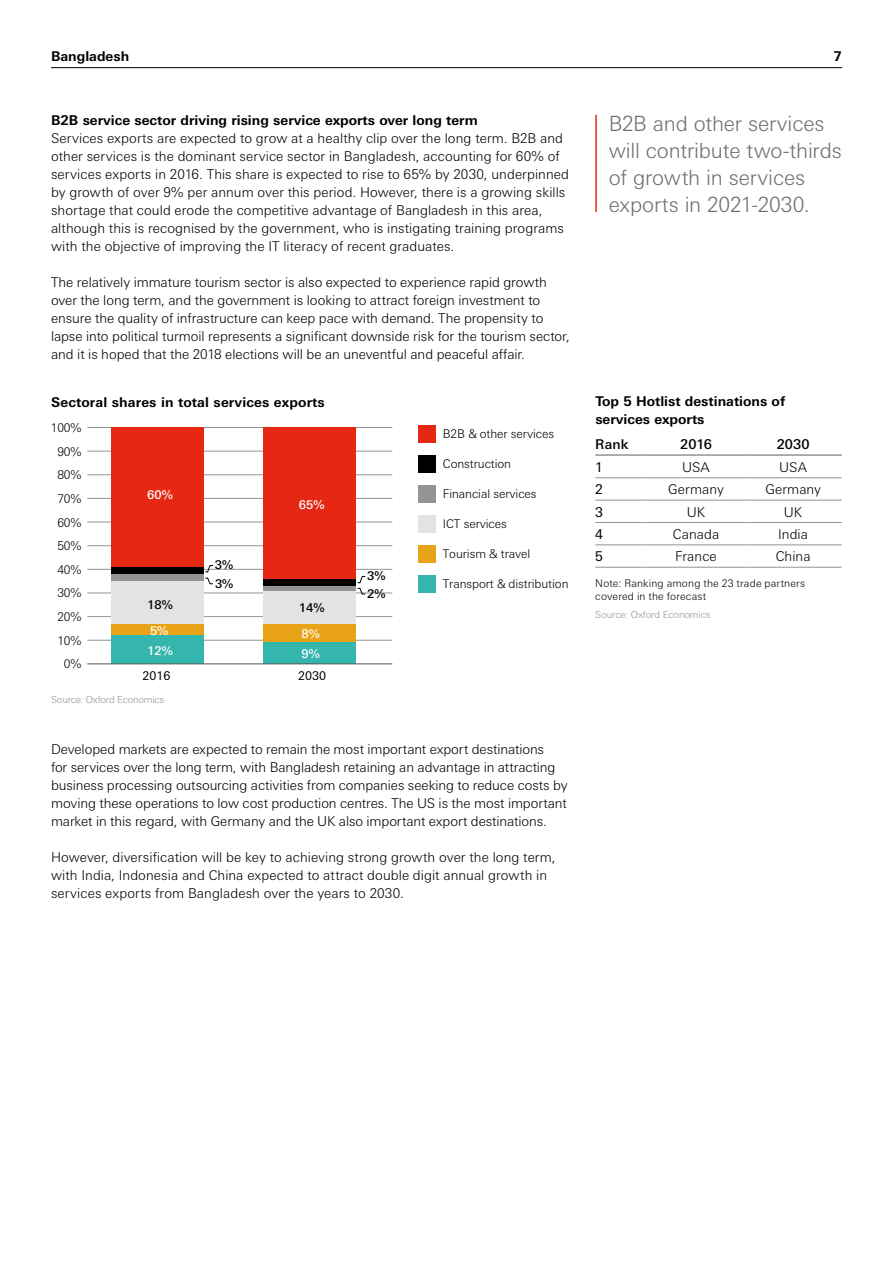
<style>
.page{position:relative;width:893px;height:1263px;background:#fff}
.page>*{position:absolute;margin:0;border:0;box-sizing:border-box;transform-origin:0 0}
.t1{font:300 21px/27px "Univers Nextfor HSBC";letter-spacing:-.01em;color:#706f6f}
.t2{font:300 13.5px/18px "Univers Nextfor HSBC";color:#000}
.t3{font:700 13.5px/18px "Univers Nextfor HSBC";color:#000}
.t4{font:500 13.5px "Univers Nextfor HSBC";color:#000}
.t5{font:13.5px "Univers Nextfor HSBC";color:#000}
.t6{font:300 12px/23.5px "Univers Nextfor HSBC";letter-spacing:-.005em;color:#000;text-align:right}
.t7{font:500 12px "Univers Nextfor HSBC";color:#fff}
.t8{font:500 12px/18.8px "Univers Nextfor HSBC";color:#000}
.t9{font:12px "Univers Nextfor HSBC";letter-spacing:.01em;color:#000}
.t10{font:300 10.5px/12.6px "Univers Nextfor HSBC";letter-spacing:.015em;color:#000}
.t11{font:300 9.75px "Univers Nextfor HSBC";letter-spacing:-.01em;color:#949494}
</style>
<div class="page">
<hr style="left:51px;top:67px;width:791px;height:1px;background:#000">
<hr style="left:595px;top:477px;width:52px;height:1px;background:#949494">
<hr style="left:647px;top:477px;width:98px;height:1px;background:#949494">
<hr style="left:745px;top:477px;width:97px;height:1px;background:#949494">
<hr style="left:595px;top:500px;width:52px;height:1px;background:#949494">
<hr style="left:647px;top:500px;width:98px;height:1px;background:#949494">
<hr style="left:745px;top:500px;width:97px;height:1px;background:#949494">
<hr style="left:595px;top:522px;width:52px;height:1px;background:#949494">
<hr style="left:647px;top:522px;width:98px;height:1px;background:#949494">
<hr style="left:745px;top:522px;width:97px;height:1px;background:#949494">
<hr style="left:595px;top:544px;width:52px;height:1px;background:#949494">
<hr style="left:647px;top:544px;width:98px;height:1px;background:#949494">
<hr style="left:745px;top:544px;width:97px;height:1px;background:#949494">
<hr style="left:595px;top:567px;width:52px;height:1px;background:#949494">
<hr style="left:647px;top:567px;width:98px;height:1px;background:#949494">
<hr style="left:745px;top:567px;width:97px;height:1px;background:#949494">
<hr style="left:595px;top:454px;width:52px;height:2px;background:#949494">
<hr style="left:647px;top:454px;width:98px;height:2px;background:#949494">
<hr style="left:745px;top:454px;width:97px;height:2px;background:#949494">
<hr style="left:87px;top:427px;width:305px;height:1px;background:#949494">
<hr style="left:87px;top:451px;width:305px;height:1px;background:#949494">
<hr style="left:87px;top:474px;width:305px;height:1px;background:#949494">
<hr style="left:87px;top:498px;width:305px;height:1px;background:#949494">
<hr style="left:87px;top:522px;width:305px;height:1px;background:#949494">
<hr style="left:87px;top:545px;width:305px;height:1px;background:#949494">
<hr style="left:87px;top:569px;width:305px;height:1px;background:#949494">
<hr style="left:87px;top:593px;width:305px;height:1px;background:#949494">
<hr style="left:87px;top:616px;width:305px;height:1px;background:#949494">
<hr style="left:87px;top:640px;width:305px;height:1px;background:#949494">
<div style="left:419px;top:425px;width:17px;height:17px;background:#e52713"></div>
<div style="left:419px;top:455px;width:17px;height:17px;background:#000"></div>
<div style="left:419px;top:485px;width:17px;height:17px;background:#949494"></div>
<div style="left:419px;top:515px;width:17px;height:17px;background:#e3e3e2"></div>
<div style="left:419px;top:545px;width:17px;height:17px;background:#e8a316"></div>
<div style="left:419px;top:575px;width:17px;height:17px;background:#34b6af"></div>
<div style="left:111px;top:427px;width:93px;height:141px;background:#e52713"></div>
<div style="left:111px;top:568px;width:93px;height:7px;background:#000"></div>
<div style="left:111px;top:575px;width:93px;height:7px;background:#949494"></div>
<div style="left:111px;top:582px;width:93px;height:42px;background:#e3e3e2"></div>
<div style="left:111px;top:624px;width:93px;height:12px;background:#e8a316"></div>
<div style="left:111px;top:636px;width:93px;height:28px;background:#34b6af"></div>
<div style="left:263px;top:427px;width:93px;height:152px;background:#e52713"></div>
<div style="left:263px;top:579px;width:93px;height:8px;background:#000"></div>
<hr style="left:263px;top:587px;width:93px;height:4px;background:#949494">
<div style="left:263px;top:591px;width:93px;height:33px;background:#e3e3e2"></div>
<div style="left:263px;top:624px;width:93px;height:19px;background:#e8a316"></div>
<div style="left:263px;top:643px;width:93px;height:21px;background:#34b6af"></div>
<hr style="left:87px;top:663px;width:305px;height:1px;background:#575756">
<svg style="left:205px;top:565px;width:8px;height:7px"></svg>
<svg style="left:205px;top:578px;width:8px;height:6px"></svg>
<svg style="left:357px;top:576px;width:9px;height:18px"></svg>
<hr style="left:595px;top:115px;width:2px;height:97px;background:#e52713">
<p class="t3" style="left:51px;top:47px;width:80px">Bangladesh</p>
<p class="t3" style="left:833px;top:47px;width:10px">7</p>
<p class="t3" style="left:51px;top:111px;width:428px">B2B service sector driving rising service exports over long term</p>
<p class="t2" style="left:51px;top:128px;width:519px">Services exports are expected to grow at a healthy clip over the long term. B2B and other services is the dominant service sector in Bangladesh, accounting for 60% of services exports in 2016. This share is expected to rise to 65% by 2030, underpinned by growth of over 9% per annum over this period. However, there is a growing skills shortage that could erode the competitive advantage of Bangladesh in this area, although this is recognised by the government, who is instigating training programs with the objective of improving the IT literacy of recent graduates.</p>
<p class="t2" style="left:51px;top:272px;width:520px">The relatively immature tourism sector is also expected to experience rapid growth over the long term, and the government is looking to attract foreign investment to ensure the quality of infrastructure can keep pace with demand. The propensity to lapse into political turmoil represents a significant downside risk for the tourism sector, and it is hoped that the 2018 elections will be an uneventful and peaceful affair.</p>
<p class="t3" style="left:51px;top:392px;width:275px">Sectoral shares in total services exports</p>
<p class="t6" style="left:51px;top:415px;width:32px">100%<br>90%<br>80%<br>70%<br>60%<br>50%<br>40%<br>30%<br>20%<br>10%<br>0%</p>
<p class="t7" style="left:147px;top:486px;width:27px">60%</p>
<p class="t8" style="left:215px;top:555px;width:20px">3%<br>3%</p>
<p class="t7" style="left:299px;top:496px;width:27px">65%</p>
<p class="t8" style="left:147px;top:594px;width:27px">18%</p>
<p class="t8" style="left:299px;top:598px;width:27px">14%</p>
<p class="t7" style="left:302px;top:645px;width:20px">9%</p>
<p class="t7" style="left:150px;top:622px;width:20px">5%</p>
<p class="t7" style="left:302px;top:625px;width:20px">8%</p>
<p class="t7" style="left:147px;top:642px;width:27px">12%</p>
<p class="t9" style="left:142px;top:667px;width:30px">2016</p>
<p class="t9" style="left:298px;top:667px;width:30px">2030</p>
<p class="t11" style="left:51px;top:693px;width:114px">Source: Oxford Economics</p>
<p class="t8" style="left:367px;top:566px;width:20px;line-height:18px">3%<br>2%</p>
<p class="t6" style="left:443px;top:421px;width:113px">B2B &amp; other services</p>
<p class="t6" style="left:443px;top:451px;width:70px">Construction</p>
<p class="t6" style="left:443px;top:481px;width:95px">Financial services</p>
<p class="t6" style="left:443px;top:511px;width:66px">ICT services</p>
<p class="t6" style="left:443px;top:541px;width:89px">Tourism &amp; travel</p>
<p class="t6" style="left:443px;top:571px;width:127px">Transport &amp; distribution</p>
<p class="t2" style="left:51px;top:739px;width:518px">Developed markets are expected to remain the most important export destinations<br>for services over the long term, with Bangladesh retaining an advantage in attracting business processing outsourcing activities from companies seeking to reduce costs by moving these operations to low cost production centres. The US is the most important market in this regard, with Germany and the UK also important export destinations.</p>
<p class="t2" style="left:51px;top:847px;width:506px">However, diversification will be key to achieving strong growth over the long term, with India, Indonesia and China expected to attract double digit annual growth in services exports from Bangladesh over the years to 2030.</p>
<h1 class="t1" style="left:609px;top:109px;width:234px">B2B and other services will contribute two-thirds of growth in services exports in 2021-2030.</h1>
<p class="t3" style="left:595px;top:391px;width:191px">Top 5 Hotlist destinations of services exports</p>
<p class="t4" style="left:595px;top:435px;width:35px">Rank</p>
<p class="t4" style="left:680px;top:435px;width:33px">2016</p>
<p class="t4" style="left:777px;top:435px;width:34px">2030</p>
<p class="t5" style="left:595px;top:457px;width:9px">1</p>
<p class="t2" style="left:682px;top:457px;width:29px">USA</p>
<p class="t2" style="left:779px;top:457px;width:29px">USA</p>
<p class="t5" style="left:595px;top:480px;width:9px">2</p>
<p class="t2" style="left:668px;top:479px;width:57px">Germany</p>
<p class="t2" style="left:765px;top:479px;width:57px">Germany</p>
<p class="t5" style="left:595px;top:502px;width:9px">3</p>
<p class="t2" style="left:687px;top:502px;width:20px">UK</p>
<p class="t2" style="left:784px;top:502px;width:20px">UK</p>
<p class="t5" style="left:595px;top:524px;width:9px">4</p>
<p class="t2" style="left:673px;top:524px;width:48px">Canada</p>
<p class="t2" style="left:778px;top:524px;width:31px">India</p>
<p class="t5" style="left:595px;top:547px;width:9px">5</p>
<p class="t2" style="left:675px;top:546px;width:43px">France</p>
<p class="t2" style="left:776px;top:546px;width:36px">China</p>
<p class="t10" style="left:595px;top:576px;width:211px">Note: Ranking among the 23 trade partners covered in the forecast</p>
<p class="t11" style="left:595px;top:607px;width:117px">Source: Oxford Economics</p>
</div>
